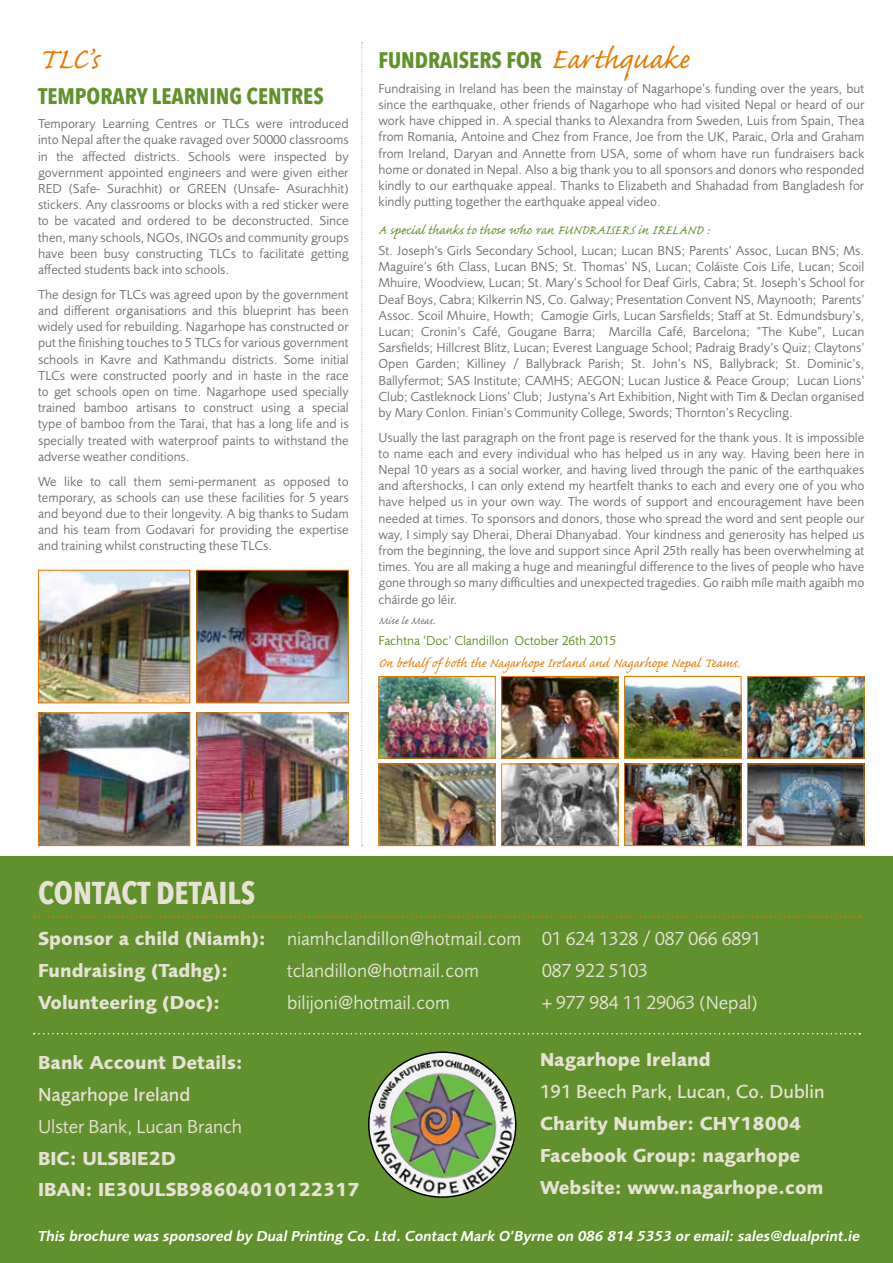
<style>
.page{position:relative;width:893px;height:1263px;background:#fff}
.page>*{position:absolute;margin:0;border:0;box-sizing:border-box;transform-origin:0 0}
.t1{font:37.5px "Caflisch Script Pro";color:#e77900}
.t2{font:700 31.5px "Avenir Next Condensed";color:#e6e2d6}
.t3{font:700 22.5px "Avenir Next Condensed";color:#61912c}
.t4{font:19.5px/32px "Foundry Sans";color:#e6e2d6}
.t5{font:700 19.5px/32px "Foundry Sans";color:#e6e2d6}
.t6{font:500 19.5px "Foundry Sans";color:#e6e2d6}
.t7{font:16.5px "Caflisch Script Pro";letter-spacing:-.005em;color:#e77900}
.t8{font:16.5px "Caflisch Script Pro";color:#61912c}
.t9{font:italic 600 15px "Foundry Sans";color:#fff}
.t10{font:13.5px/16.2px "Foundry Sans";color:#737272;text-align:justify}
.t11{font:13.5px "Foundry Sans";color:#61912c}
.t12{font:13.5px "Caflisch Script Pro";letter-spacing:-.005em;color:#737272}
.s1{font-family:"Caflisch Script Pro";font-weight:400;font-size:37.5px;color:#e77900}
.s2{font-family:"Foundry Sans"}
.s3{font-weight:700}
</style>
<div class="page">
<div style="left:0;top:857px;width:893px;height:406px;background:#61912c"></div>
<img style="left:40px;top:572px;width:148px;height:129px">
<div style="left:38px;top:570px;width:152px;height:133px;border:1px solid #e77900"></div>
<img style="left:40px;top:714px;width:148px;height:130px">
<div style="left:38px;top:712px;width:152px;height:134px;border:1px solid #e77900"></div>
<img style="left:199px;top:572px;width:148px;height:129px">
<div style="left:197px;top:570px;width:152px;height:133px;border:1px solid #e77900"></div>
<img style="left:199px;top:714px;width:148px;height:130px">
<div style="left:197px;top:712px;width:152px;height:134px;border:1px solid #e77900"></div>
<img style="left:380px;top:678px;width:114px;height:78px">
<div style="left:378px;top:676px;width:118px;height:82px;border:1px solid #e77900"></div>
<img style="left:380px;top:765px;width:114px;height:79px">
<div style="left:378px;top:763px;width:118px;height:83px;border:1px solid #e77900"></div>
<img style="left:503px;top:765px;width:114px;height:79px">
<div style="left:501px;top:763px;width:118px;height:83px;border:1px solid #e77900"></div>
<img style="left:626px;top:765px;width:113px;height:79px">
<div style="left:624px;top:763px;width:117px;height:83px;border:1px solid #e77900"></div>
<img style="left:749px;top:765px;width:113px;height:79px">
<div style="left:747px;top:763px;width:117px;height:83px;border:1px solid #e77900"></div>
<img style="left:503px;top:678px;width:114px;height:78px">
<div style="left:501px;top:676px;width:118px;height:82px;border:1px solid #e77900"></div>
<img style="left:626px;top:683px;width:113px;height:73px">
<div style="left:624px;top:676px;width:117px;height:82px;border:1px solid #e77900"></div>
<img style="left:749px;top:678px;width:113px;height:78px">
<div style="left:747px;top:676px;width:117px;height:82px;border:1px solid #e77900"></div>
<svg style="left:361px;top:43px;width:2px;height:803px"></svg>
<img style="left:369px;top:1053px;width:147px;height:144px">
<svg style="left:34px;top:916px;width:826px;height:1px"></svg>
<svg style="left:34px;top:1033px;width:826px;height:1px"></svg>
<h1 class="t1" style="left:38px;top:40px;width:65px">TLC’s</h1>
<h3 class="t3" style="left:38px;top:82px;width:287px">TEMPORARY LEARNING CENTRES</h3>
<p class="t10" style="left:38px;top:116px;width:312px">Temporary Learning Centres or TLCs were introduced into Nepal after the quake ravaged over 50000 classrooms in the affected districts. Schools were inspected by government appointed engineers and were given either RED (Safe- Surachhit) or GREEN (Unsafe- Asurachhit) stickers. Any classrooms or blocks with a red sticker were to be vacated and ordered to be deconstructed. Since then, many schools, NGOs, INGOs and community groups have been busy constructing TLCs to facilitate getting affected students back into schools.</p>
<p class="t10" style="left:38px;top:286px;width:312px">The design for TLCs was agreed upon by the government and different organisations and this blueprint has been widely used for rebuilding. Nagarhope has constructed or put the finishing touches to 5 TLCs for various government schools in Kavre and Kathmandu districts. Some initial TLCs were constructed poorly and in haste in the race to get schools open on time. Nagarhope used specially trained bamboo artisans to construct using a special type of bamboo from the Tarai, that has a long life and is specially treated with waterproof paints to withstand the adverse weather conditions.</p>
<p class="t10" style="left:38px;top:473px;width:312px">We like to call them semi-permanent as opposed to temporary, as schools can use these facilities for 5 years and beyond due to their longevity. A big thanks to Sudam and his team from Godavari for providing the expertise and training whilst constructing these TLCs.</p>
<h3 class="t3" style="left:378px;top:46px;width:313px">FUNDRAISERS FOR <span class="s1">Earthquake</span></h3>
<p class="t10" style="left:378px;top:80px;width:487px">Fundraising in Ireland has been the mainstay of Nagarhope’s funding over the years, but since the earthquake, other friends of Nagarhope who had visited Nepal or heard of our work have chipped in. A special thanks to Alexandra from Sweden, Luis from Spain, Thea from Romania, Antoine and Chez from France, Joe from the UK, Paraic, Orla and Graham from Ireland, Daryan and Annette from USA, some of whom have run fundraisers back home or donated in Nepal. Also a big thank you to all sponsors and donors who responded kindly to our earthquake appeal. Thanks to Elizabeth and Shahadad from Bangladesh for kindly putting together the earthquake appeal video.</p>
<p class="t8" style="left:378px;top:222px;width:332px">A special thanks to those who ran FUNDRAISERS in IRELAND :</p>
<p class="t10" style="left:378px;top:243px;width:487px">St. Joseph’s Girls Secondary School, Lucan; Lucan BNS; Parents’ Assoc, Lucan BNS; Ms.<br>Maguire’s 6th Class, Lucan BNS; St. Thomas’ NS, Lucan; Coláiste Cois Life, Lucan; Scoil Mhuire, Woodview, Lucan; St. Mary’s School for Deaf Girls, Cabra; St. Joseph’s School for Deaf Boys, Cabra; Kilkerrin NS, Co. Galway; Presentation Convent NS, Maynooth; Parents’ Assoc. Scoil Mhuire, Howth; Camogie Girls, Lucan Sarsfields; Staff at St. Edmundsbury’s, Lucan; Cronin’s Café, Gougane Barra; Marcilla Café, Barcelona; “The Kube”, Lucan Sarsfields; Hillcrest Blitz, Lucan; Everest Language School; Padraig Brady’s Quiz; Claytons’ Open Garden; Killiney / Ballybrack Parish; St. John’s NS, Ballybrack; St. Dominic’s, Ballyfermot; SAS Institute; CAMHS; AEGON; Lucan Justice &amp; Peace Group; Lucan Lions’ Club; Castleknock Lions’ Club; Justyna’s Art Exhibition, Night with Tim &amp; Declan organised by Mary Conlon. Finian’s Community College, Swords; Thornton’s Recycling.</p>
<p class="t10" style="left:378px;top:429px;width:487px">Usually the last paragraph on the front page is reserved for the thank yous. It is impossible to name each and every individual who has helped us in any way. Having been here in Nepal 10 years as a social worker, and having lived through the panic of the earthquakes and aftershocks, I can only extend my heartfelt thanks to each and every one of you who have helped us in your own way. The words of support and encouragement have been needed at times. To sponsors and donors, those who spread the word and sent people our way, I simply say Dherai, Dherai Dhanyabad. Your kindness and generosity has helped us from the beginning, the love and support since April 25th really has been overwhelming at times. You are all making a huge and meaningful difference to the lives of people who have gone through so many difficulties and unexpected tragedies. Go raibh míle maith agaibh mo cháirde go léir.</p>
<p class="t12" style="left:378px;top:614px;width:60px">Mise le Meas<span class="s2">.</span></p>
<p class="t11" style="left:378px;top:633px;width:239px">Fachtna ‘Doc’ Clandillon October 26th 2015</p>
<p class="t7" style="left:378px;top:654px;width:363px">On behalf of both the Nagarhope Ireland and Nagarhope Nepal Teams.</p>
<h2 class="t2" style="left:38px;top:874px;width:219px">CONTACT DETAILS</h2>
<h3 class="t4" style="left:38px;top:923px;width:724px"><span class="s3">Sponsor a child (Niamh):</span> niamhclandillon@hotmail.com 01 624 1328 / 087 066 6891<br><span class="s3">Fundraising (Tadhg):</span></h3>
<h3 class="t4" style="left:287px;top:954px;width:193px">tclandillon@hotmail.com</h3>
<h3 class="t4" style="left:542px;top:954px;width:107px">087 922 5103</h3>
<h3 class="t5" style="left:38px;top:986px;width:184px">Volunteering (Doc):</h3>
<h3 class="t4" style="left:287px;top:986px;width:164px">bilijoni@hotmail.com</h3>
<h3 class="t4" style="left:542px;top:986px;width:217px">+ 977 984 11 29063 (Nepal)</h3>
<h3 class="t5" style="left:540px;top:1044px;width:172px">Nagarhope Ireland</h3>
<h3 class="t6" style="left:540px;top:1081px;width:286px">191 Beech Park, Lucan, Co. Dublin</h3>
<h3 class="t5" style="left:540px;top:1108px;width:285px">Charity Number: CHY18004<br>Facebook Group: nagarhope<br>Website: www.nagarhope.com</h3>
<h3 class="t5" style="left:38px;top:1046px;width:206px">Bank Account Details:</h3>
<h3 class="t6" style="left:38px;top:1083px;width:154px">Nagarhope Ireland</h3>
<h3 class="t4" style="left:38px;top:1110px;width:205px">Ulster Bank, Lucan Branch</h3>
<h3 class="t5" style="left:38px;top:1142px;width:323px">BIC: ULSBIE2D<br>IBAN: IE30ULSB98604010122317</h3>
<p class="t9" style="left:38px;top:1227px;width:824px">This brochure was sponsored by Dual Printing Co. Ltd. Contact Mark O’Byrne on 086 814 5353 or email: sales@dualprint.ie</p>
</div>
